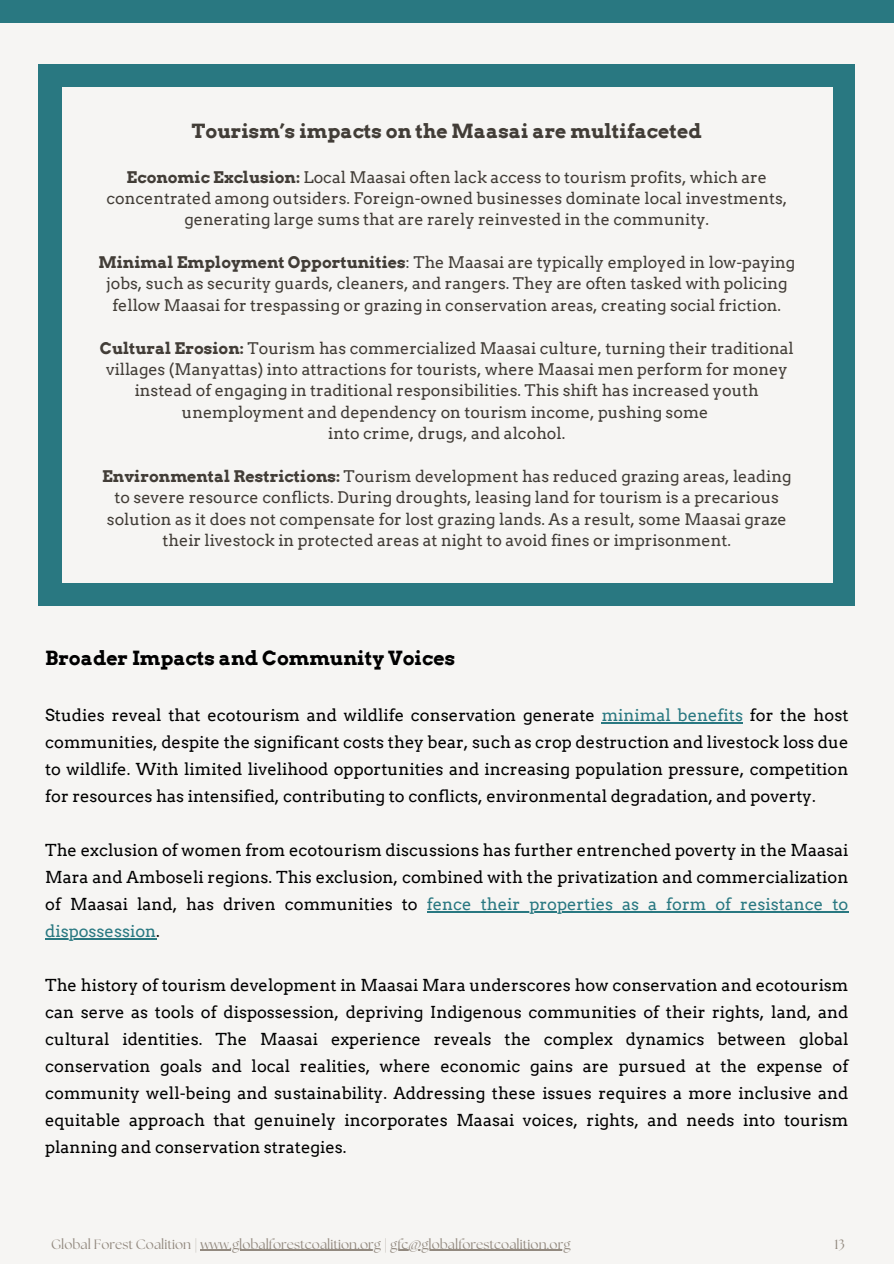
<style>
.page{position:relative;width:894px;height:1264px;background:#fff}
.page>*{position:absolute;margin:0;border:0;box-sizing:border-box;transform-origin:0 0}
.t1{font:700 19.5px "Arvo";color:#423d37}
.t2{font:700 19.5px "Arvo";color:#000}
.t3{font:16.5px/27px "Arvo";color:#000;text-align:justify}
.t4{font:16.5px "Arvo";color:#297881}
.t5{font:16.05px/21.3px "Arvo";color:#423d37;text-align:center}
.t6{font:13.5px "The Seasons";color:#92897f}
.s1{font-weight:700}
.s2{color:#297881}
.s3{color:#000}
</style>
<div class="page">
<div style="left:0;top:0;width:893px;height:1263px;background:#f6f5f3"></div>
<div style="left:0;top:0;width:893px;height:23px;background:#297881"></div>
<hr style="left:200px;top:1249px;width:181px;height:1px;background:#92897f">
<hr style="left:390px;top:1249px;width:180px;height:1px;background:#92897f">
<hr style="left:601px;top:722px;width:141px;height:1px;background:#297881">
<hr style="left:426px;top:911px;width:422px;height:1px;background:#297881">
<hr style="left:45px;top:938px;width:111px;height:1px;background:#297881">
<div style="left:39px;top:65px;width:815px;height:541px;background:#297881"></div>
<div style="left:62px;top:87px;width:770px;height:495px;background:#f6f5f3"></div>
<p class="t1" style="left:192px;top:119px;width:511px">Tourism’s impacts on the Maasai are multifaceted</p>
<p class="t5" style="left:106px;top:166px;width:682px"><span class="s1">Economic Exclusion:</span> Local Maasai often lack access to tourism profits, which are concentrated among outsiders. Foreign-owned businesses dominate local investments, generating large sums that are rarely reinvested in the community.</p>
<p class="t5" style="left:98px;top:252px;width:698px"><span class="s1">Minimal Employment Opportunities</span>: The Maasai are typically employed in low-paying jobs, such as security guards, cleaners, and rangers. They are often tasked with policing fellow Maasai for trespassing or grazing in conservation areas, creating social friction.</p>
<p class="t5" style="left:100px;top:337px;width:695px"><span class="s1">Cultural Erosion:</span> Tourism has commercialized Maasai culture, turning their traditional villages (Manyattas) into attractions for tourists, where Maasai men perform for money instead of engaging in traditional responsibilities. This shift has increased youth unemployment and dependency on tourism income, pushing some<br>into crime, drugs, and alcohol.</p>
<p class="t5" style="left:102px;top:465px;width:690px"><span class="s1">Environmental Restrictions:</span> Tourism development has reduced grazing areas, leading to severe resource conflicts. During droughts, leasing land for tourism is a precarious solution as it does not compensate for lost grazing lands. As a result, some Maasai graze their livestock in protected areas at night to avoid fines or imprisonment.</p>
<h2 class="t2" style="left:45px;top:646px;width:411px">Broader Impacts and Community Voices</h2>
<h2 class="t3" style="left:45px;top:701px;width:804px">Studies reveal that ecotourism and wildlife conservation generate <span class="s2">minimal benefits</span> for the host communities, despite the significant costs they bear, such as crop destruction and livestock loss due to wildlife. With limited livelihood opportunities and increasing population pressure, competition for resources has intensified, contributing to conflicts, environmental degradation, and poverty.</h2>
<h1 class="t3" style="left:45px;top:836px;width:804px">The exclusion of women from ecotourism discussions has further entrenched poverty in the Maasai Mara and Amboseli regions. This exclusion, combined with the privatization and commercialization of Maasai land, has driven communities to</h1>
<h2 class="t4" style="left:426px;top:894px;width:423px">fence their properties as a form of resistance to</h2>
<h2 class="t4" style="left:45px;top:921px;width:116px">dispossession<span class="s3">.</span></h2>
<h2 class="t3" style="left:45px;top:971px;width:804px">The history of tourism development in Maasai Mara underscores how conservation and ecotourism can serve as tools of dispossession, depriving Indigenous communities of their rights, land, and cultural identities. The Maasai experience reveals the complex dynamics between global conservation goals and local realities, where economic gains are pursued at the expense of</h2>
<h2 class="t3" style="left:45px;top:1079px;width:804px">community well-being and sustainability. Addressing these issues requires a more inclusive and equitable approach that genuinely incorporates Maasai voices, rights, and needs into tourism planning and conservation strategies.</h2>
<h1 class="t6" style="left:51px;top:1237px;width:520px">Global Forest Coalition | www.globalforestcoalition.org | gfc@globalforestcoalition.org</h1>
<h2 class="t6" style="left:834px;top:1237px;width:12px">13</h2>
</div>
